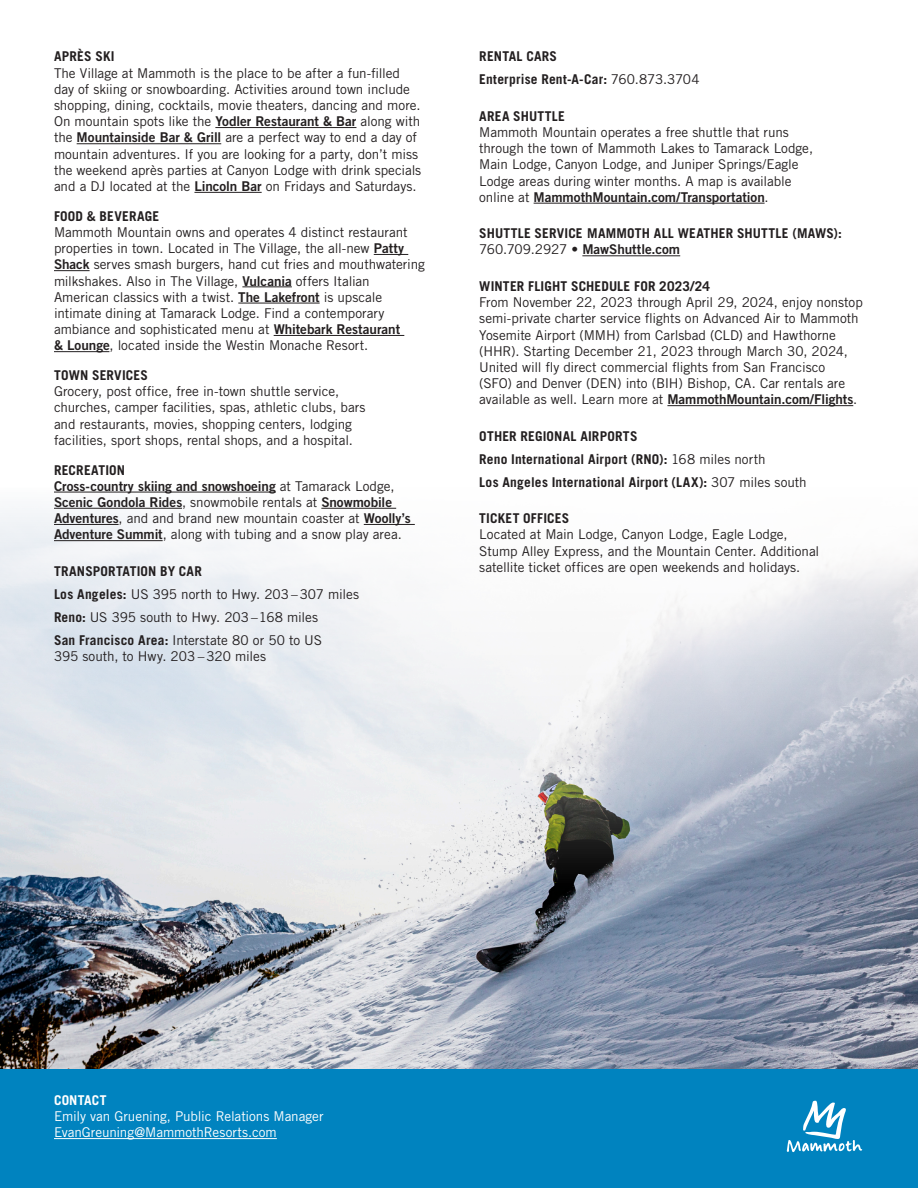
<style>
.page{position:relative;width:918px;height:1188px;background:#fff}
.page>*{position:absolute;margin:0;border:0;box-sizing:border-box;transform-origin:0 0}
.t1{font:13.5px/16.2px "Trade Gothic LT Std";letter-spacing:-.005em;color:#231f20}
.t2{font:700 13.5px/16.2px "Trade Gothic LT Std";letter-spacing:.015em;color:#231f20}
.t3{font:13.5px/16.2px "Trade Gothic LT Std";letter-spacing:-.005em;color:#fff}
.s1{font-weight:700}
.s2{font-family:"Trade Gothic LT Std Bd 2"}
.s3{font-weight:400}
.s4{font-family:"Trade Gothic LT Std Bd 2";font-weight:400}
</style>
<div class="page">
<img style="left:0;top:491px;width:918px;height:579px">
<div style="left:0;top:1070px;width:918px;height:118px;background:#0083bf"></div>
<svg style="left:787px;top:1101px;width:75px;height:51px"></svg>
<hr style="left:215px;top:127px;width:141px;height:1px;background:#231f20">
<hr style="left:77px;top:143px;width:144px;height:1px;background:#231f20">
<hr style="left:194px;top:192px;width:68px;height:1px;background:#231f20">
<hr style="left:374px;top:254px;width:34px;height:1px;background:#231f20">
<hr style="left:54px;top:270px;width:36px;height:1px;background:#231f20">
<hr style="left:242px;top:287px;width:50px;height:1px;background:#231f20">
<hr style="left:238px;top:303px;width:82px;height:1px;background:#231f20">
<hr style="left:274px;top:335px;width:130px;height:1px;background:#231f20">
<hr style="left:54px;top:351px;width:55px;height:1px;background:#231f20">
<hr style="left:54px;top:492px;width:222px;height:1px;background:#231f20">
<hr style="left:54px;top:508px;width:128px;height:1px;background:#231f20">
<hr style="left:321px;top:508px;width:75px;height:1px;background:#231f20">
<hr style="left:54px;top:524px;width:65px;height:1px;background:#231f20">
<hr style="left:364px;top:524px;width:51px;height:1px;background:#231f20">
<hr style="left:54px;top:540px;width:109px;height:1px;background:#231f20">
<hr style="left:534px;top:203px;width:231px;height:1px;background:#231f20">
<hr style="left:582px;top:255px;width:98px;height:1px;background:#231f20">
<hr style="left:667px;top:405px;width:186px;height:1px;background:#231f20">
<hr style="left:54px;top:1138px;width:223px;height:1px;background:#fff">
<p class="t1" style="left:54px;top:48px;width:369px"><span class="s1">APRÈS SKI<br></span>The Village at Mammoth is the place to be after a fun-filled day of skiing or snowboarding. Activities around town include shopping, dining, cocktails, movie theaters, dancing and more.<br>On mountain spots like the <span class="s2">Yodler Restaurant &amp; Bar</span> along with the <span class="s2">Mountainside Bar &amp; Grill</span> are a perfect way to end a day of mountain adventures. If you are looking for a party, don’t miss the weekend après parties at Canyon Lodge with drink specials and a DJ located at the <span class="s2">Lincoln Bar</span> on Fridays and Saturdays.</p>
<p class="t1" style="left:54px;top:208px;width:372px"><span class="s1">FOOD &amp; BEVERAGE<br></span>Mammoth Mountain owns and operates 4 distinct restaurant properties in town. Located in The Village, the all-new <span class="s2">Patty Shack</span> serves smash burgers, hand cut fries and mouthwatering milkshakes. Also in The Village, <span class="s2">Vulcania</span> offers Italian American classics with a twist. <span class="s2">The Lakefront</span> is upscale intimate dining at Tamarack Lodge. Find a contemporary ambiance and sophisticated menu at <span class="s2">Whitebark Restaurant<br>&amp; Lounge</span>, located inside the Westin Monache Resort.</p>
<p class="t1" style="left:54px;top:367px;width:313px"><span class="s1">TOWN SERVICES<br></span>Grocery, post office, free in-town shuttle service, churches, camper facilities, spas, athletic clubs, bars and restaurants, movies, shopping centers, lodging facilities, sport shops, rental shops, and a hospital.</p>
<p class="t1" style="left:54px;top:461px;width:358px"><span class="s1">RECREATION<br></span><span class="s2">Cross-country skiing and snowshoeing</span> at Tamarack Lodge, <span class="s2">Scenic Gondola Rides</span>, snowmobile rentals at <span class="s2">Snowmobile Adventures</span>, and and brand new mountain coaster at <span class="s2">Woolly’s Adventure Summit</span>, along with tubing and a snow play area.</p>
<p class="t2" style="left:54px;top:563px;width:150px">TRANSPORTATION BY CAR</p>
<p class="t1" style="left:54px;top:586px;width:307px"><span class="s1">Los Angeles:</span> US 395 north to Hwy. 203 –307 miles</p>
<p class="t1" style="left:54px;top:609px;width:266px"><span class="s1">Reno:</span> US 395 south to Hwy. 203 –168 miles</p>
<p class="t1" style="left:54px;top:632px;width:270px"><span class="s1">San Francisco Area:</span> Interstate 80 or 50 to US<br>395 south, to Hwy. 203 –320 miles</p>
<p class="t2" style="left:479px;top:48px;width:79px">RENTAL CARS</p>
<p class="t2" style="left:479px;top:71px;width:222px">Enterprise Rent-A-Car: <span class="s3">760.873.3704</span></p>
<p class="t1" style="left:479px;top:108px;width:335px"><span class="s1">AREA SHUTTLE<br></span>Mammoth Mountain operates a free shuttle that runs through the town of Mammoth Lakes to Tamarack Lodge, Main Lodge, Canyon Lodge, and Juniper Springs/Eagle Lodge areas during winter months. A map is available online at <span class="s2">MammothMountain.com/Transportation</span>.</p>
<p class="t2" style="left:479px;top:225px;width:364px">SHUTTLE SERVICE MAMMOTH ALL WEATHER SHUTTLE (MAWS):<br><span class="s3">760.709.2927 •</span> <span class="s4">MawShuttle.com</span></p>
<p class="t1" style="left:479px;top:278px;width:385px"><span class="s1">WINTER FLIGHT SCHEDULE FOR 2023/24<br></span>From November 22, 2023 through April 29, 2024, enjoy nonstop semi-private charter service flights on Advanced Air to Mammoth Yosemite Airport (MMH) from Carlsbad (CLD) and Hawthorne (HHR). Starting December 21, 2023 through March 30, 2024, United will fly direct commercial flights from San Francisco<br>(SFO) and Denver (DEN) into (BIH) Bishop, CA. Car rentals are available as well. Learn more at <span class="s2">MammothMountain.com/Flights</span>.</p>
<p class="t2" style="left:479px;top:428px;width:160px">OTHER REGIONAL AIRPORTS</p>
<p class="t2" style="left:479px;top:451px;width:288px">Reno International Airport (RNO): <span class="s3">168 miles north</span></p>
<p class="t2" style="left:479px;top:474px;width:329px">Los Angeles International Airport (LAX): <span class="s3">307 miles south</span></p>
<p class="t1" style="left:479px;top:510px;width:342px"><span class="s1">TICKET OFFICES<br></span>Located at Main Lodge, Canyon Lodge, Eagle Lodge, Stump Alley Express, and the Mountain Center. Additional satellite ticket offices are open weekends and holidays.</p>
<p class="t3" style="left:54px;top:1092px;width:271px"><span class="s1">CONTACT<br></span>Emily van Gruening, Public Relations Manager<br>EvanGreuning@MammothResorts.com</p>
</div>
